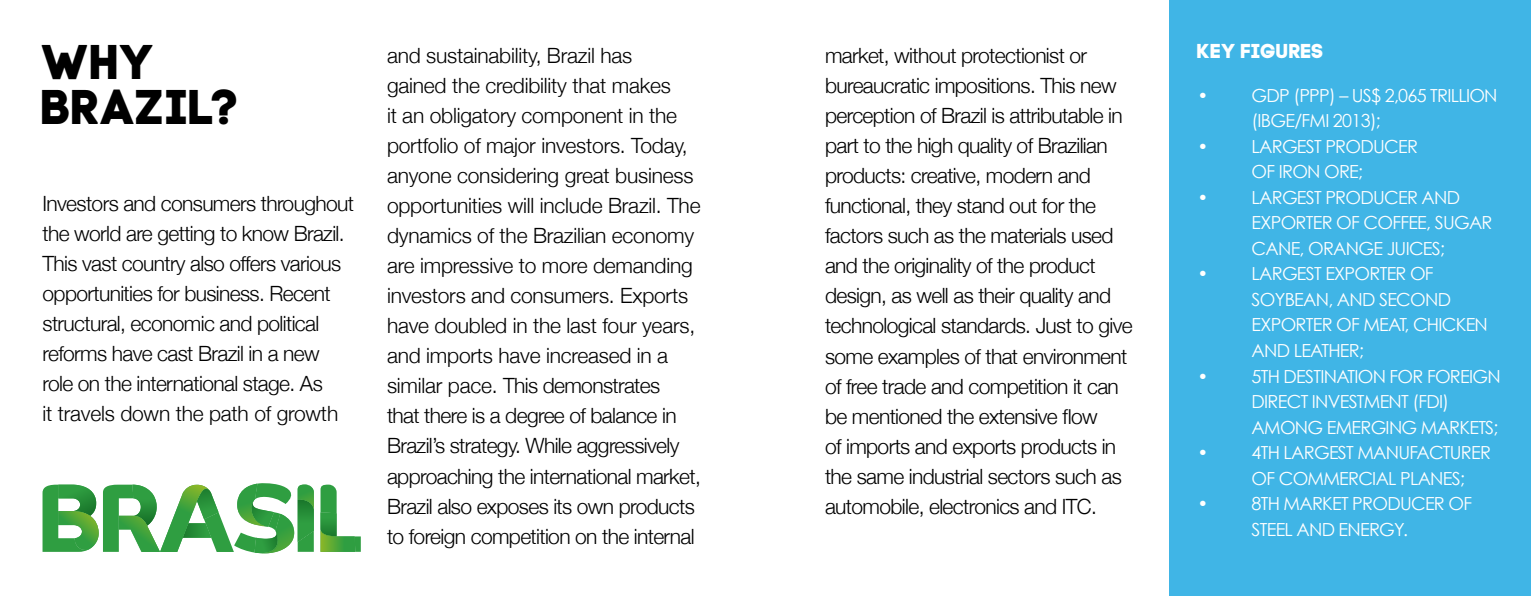
<style>
.page{position:relative;width:1531px;height:596px;background:#fff}
.page>*{position:absolute;margin:0;border:0;box-sizing:border-box;transform-origin:0 0}
.t1{font:48.6px/45px "Code Pro Bold";letter-spacing:.01em;color:#000}
.t2{font:300 21px/30px "Helvetica Neue";letter-spacing:-.03em;color:#000}
.t3{font:300 21px/30px "Helvetica Neue";letter-spacing:-.01em;color:#000}
.t4{font:20.1px "Code Pro Bold";letter-spacing:.01em;color:#fff}
.t5{font:18px/25.5px "Century Gothic";letter-spacing:-.04em;color:#fff;text-align:center}
</style>
<div class="page">
<div style="left:1169px;top:0;width:362px;height:595px;background:#40b5e6"></div>
<div style="left:355px;top:536px;width:6px;height:15px;background:#2f9e41"></div>
<svg style="left:43px;top:483px;width:312px;height:70px"></svg>
<h1 class="t1" style="left:43px;top:39px;width:198px">WHY<br>BRAZIL?</h1>
<p class="t3" style="left:387px;top:39px;width:247px">and sustainability, Brazil has</p>
<p class="t4" style="left:1197px;top:38px;width:128px">KEY FIGURES</p>
<p class="t2" style="left:825px;top:39px;width:309px">market, without protectionist or bureaucratic impositions. This new perception of Brazil is attributable in part to the high quality of Brazilian products: creative, modern and functional, they stand out for the factors such as the materials used and the originality of the product design, as well as their quality and technological standards. Just to give some examples of that environment of free trade and competition it can be mentioned the extensive flow<br>of imports and exports products in the same industrial sectors such as automobile, electronics and ITC.</p>
<p class="t3" style="left:387px;top:69px;width:315px">gained the credibility that makes<br>it an obligatory component in the portfolio of major investors. Today, anyone considering great business opportunities will include Brazil. The dynamics of the Brazilian economy are impressive to more demanding investors and consumers. Exports have doubled in the last four years, and imports have increased in a similar pace. This demonstrates<br>that there is a degree of balance in Brazil’s strategy. While aggressively approaching the international market, Brazil also exposes its own products to foreign competition on the internal</p>
<p class="t5" style="left:1251px;top:82px;width:247px;text-align:left;text-indent:-54px">• GDP (PPP) – US$ 2,065 TRILLION (IBGE/FMI 2013);</p>
<p class="t5" style="left:1197px;top:133px;width:222px">• LARGEST PRODUCER<br>OF IRON ORE;</p>
<p class="t5" style="left:1197px;top:184px;width:256px">• LARGEST PRODUCER AND<br>EXPORTER OF COFFEE</p>
<p class="t2" style="left:43px;top:187px;width:313px">Investors and consumers throughout the world are getting to know Brazil.<br>This vast country also offers various opportunities for business. Recent structural, economic and political reforms have cast Brazil in a new role on the international stage. As<br>it travels down the path of growth</p>
<p class="t5" style="left:1426px;top:210px;width:15px">, SUG</p>
<p class="t5" style="left:1469px;top:210px;width:25px">AR</p>
<p class="t5" style="left:1251px;top:235px;width:195px">CANE, ORANGE JUICES;</p>
<p class="t5" style="left:1197px;top:261px;width:232px">• LARGEST EXPORTER OF<br>SOYBEAN, ANDSE</p>
<p class="t5" style="left:1396px;top:286px;width:49px">COND</p>
<p class="t5" style="left:1251px;top:312px;width:110px">EXPORTER OFME</p>
<p class="t5" style="left:1388px;top:312px;width:101px">AT, CHICKEN</p>
<p class="t5" style="left:1251px;top:337px;width:114px">AND LEATHER;</p>
<p class="t5" style="left:1197px;top:363px;width:92px">• 5TH DES</p>
<p class="t5" style="left:1251px;top:363px;width:251px;text-align:left;text-indent:62px">TINATION FOR FOREIGN<br>DIRECT I NVESTMENT (FDI)<br>AMONGEME</p>
<p class="t5" style="left:1360px;top:414px;width:54px">RGINGM</p>
<p class="t5" style="left:1436px;top:414px;width:63px">ARKETS;</p>
<p class="t5" style="left:1251px;top:439px;width:241px;text-align:left;text-indent:-54px">• 4TH LARGEST MANUFACTU RER<br>OF COMME</p>
<p class="t5" style="left:1348px;top:465px;width:118px">RCIAL P LANES;</p>
<p class="t5" style="left:1197px;top:490px;width:271px">• 8TH MARKET PRODUCER OF<br>STEEL ANDENERGY.</p>
</div>
